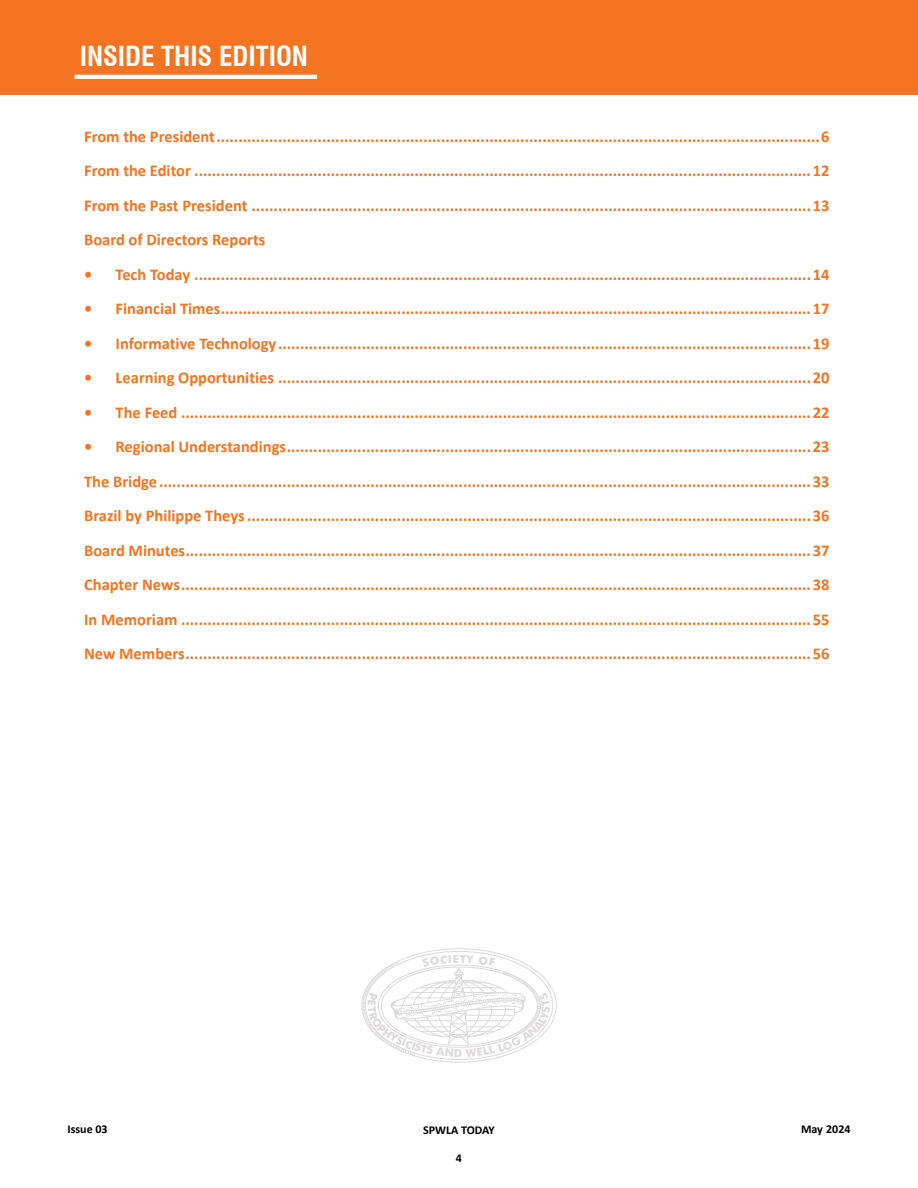
<style>
.page{position:relative;width:918px;height:1188px;background:#fff}
.page>*{position:absolute;margin:0;border:0;box-sizing:border-box;transform-origin:0 0}
.t1{font:700 condensed 27px "Swiss 721 BT";color:#fff}
.t2{font:700 16.5px/34.5px "Calibri";color:#f47421;text-align:justify}
.t3{font:700 12px "Calibri";color:#000}
</style>
<div class="page">
<div style="left:0;top:0;width:918px;height:94px;background:#f47421"></div>
<svg style="left:74px;top:75px;width:243px;height:4px"></svg>
<svg style="left:361px;top:948px;width:196px;height:115px"></svg>
<h1 class="t1" style="left:80px;top:40px;width:230px">INSIDE THIS EDITION</h1>
<p class="t2" style="left:84px;top:119px;width:747px">From the President.........................................................................................................................................6<br>From the Editor ............................................................................................................................................12<br>From the Past President ...............................................................................................................................13<br>Board of Directors Reports</p>
<p class="t2" style="left:84px;top:257px;width:747px">• Tech Today ............................................................................................................................................14</p>
<p class="t2" style="left:84px;top:292px;width:747px">• Financial Times......................................................................................................................................17</p>
<p class="t2" style="left:84px;top:326px;width:747px">• Informative Technology.........................................................................................................................19</p>
<p class="t2" style="left:84px;top:361px;width:747px">• Learning Opportunities .........................................................................................................................20</p>
<p class="t2" style="left:84px;top:395px;width:747px">• The Feed ...............................................................................................................................................22</p>
<p class="t2" style="left:84px;top:430px;width:747px">• Regional Understandings.......................................................................................................................23<br>The Bridge....................................................................................................................................................33<br>Brazil by Philippe Theys................................................................................................................................36<br>Board Minutes..............................................................................................................................................37<br>Chapter News...............................................................................................................................................38<br>In Memoriam ...............................................................................................................................................55<br>New Members..............................................................................................................................................56</p>
<p class="t3" style="left:68px;top:1121px;width:42px">Issue 03</p>
<p class="t3" style="left:423px;top:1121px;width:73px">SPWLA TODAY</p>
<p class="t3" style="left:801px;top:1121px;width:51px">May 2024</p>
<p class="t3" style="left:456px;top:1149px;width:8px">4</p>
</div>
